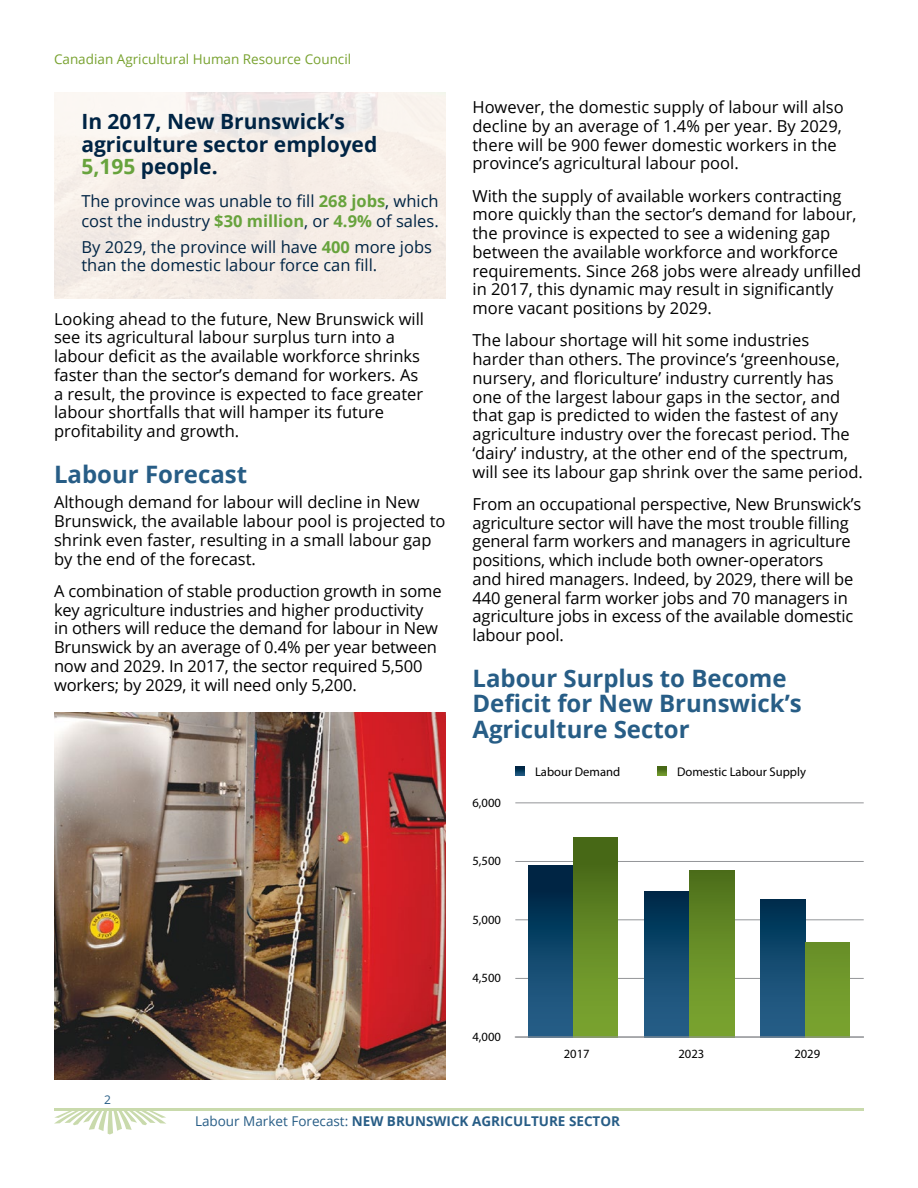
<style>
.page{position:relative;width:918px;height:1188px;background:#fff}
.page>*{position:absolute;margin:0;border:0;box-sizing:border-box;transform-origin:0 0}
.t1{font:700 24px/25.5px "Open Sans";color:#275d86}
.t2{font:700 21px/22.5px "Open Sans";color:#002444}
.t3{font:16.5px/18.8px "Open Sans";color:#000}
.t4{font:16.5px/19.5px "Open Sans";color:#002444}
.t5{font:700 13.5px "Open Sans";color:#275d86}
.t6{font:13.5px "Open Sans";color:#78a22f}
.t7{font:12.6px "Myriad Pro";color:#000}
.t8{font:12px "Open Sans";color:#275d86}
.s1{color:#68a33d}
.s2{font-weight:700;color:#68a33d}
.s3{font-weight:400}
</style>
<div class="page">
<svg style="left:54px;top:1111px;width:112px;height:24px"></svg>
<hr style="left:54px;top:1108px;width:810px;height:3px;background:#c9daac">
<img style="left:54px;top:713px;width:392px;height:367px">
<hr style="left:515px;top:803px;width:349px;height:1px;background:#939598">
<hr style="left:515px;top:861px;width:349px;height:1px;background:#939598">
<hr style="left:515px;top:920px;width:349px;height:1px;background:#939598">
<hr style="left:515px;top:978px;width:349px;height:1px;background:#939598">
<div style="left:529px;top:866px;width:44px;height:171px;background:linear-gradient(to bottom,#00213f,#28658f)"></div>
<div style="left:573px;top:838px;width:45px;height:199px;background:linear-gradient(to bottom,#446416,#7faa33)"></div>
<div style="left:645px;top:891px;width:45px;height:146px;background:linear-gradient(to bottom,#002d4c,#2a638e)"></div>
<div style="left:690px;top:871px;width:44px;height:166px;background:linear-gradient(to bottom,#50721c,#7ea932)"></div>
<div style="left:761px;top:899px;width:44px;height:138px;background:linear-gradient(to bottom,#003151,#2a638d)"></div>
<div style="left:805px;top:942px;width:45px;height:95px;background:linear-gradient(to right,#719a2c,#719a2c)"></div>
<hr style="left:515px;top:1036px;width:349px;height:2px;background:#939598">
<svg style="left:515px;top:767px;width:10px;height:9px"></svg>
<svg style="left:658px;top:767px;width:9px;height:9px"></svg>
<p class="t6" style="left:54px;top:50px;width:299px">Canadian Agricultural Human Resource Council</p>
<p class="t2" style="left:81px;top:110px;width:297px">In 2017, New Brunswick’s agriculture sector employed<br><span class="s1">5,195</span> people.</p>
<p class="t4" style="left:81px;top:191px;width:359px">The province was unable to fill <span class="s2">268 jobs</span>, which cost the industry <span class="s2">$30 million</span>, or <span class="s2">4.9%</span> of sales.</p>
<p class="t4" style="left:81px;top:238px;width:352px;line-height:18px">By 2029, the province will have <span class="s2">400</span> more jobs than the domestic labour force can fill.</p>
<p class="t3" style="left:54px;top:309px;width:372px">Looking ahead to the future, New Brunswick will see its agricultural labour surplus turn into a labour deficit as the available workforce shrinks faster than the sector’s demand for workers. As a result, the province is expected to face greater labour shortfalls that will hamper its future profitability and growth.</p>
<h1 class="t1" style="left:54px;top:461px;width:195px">Labour Forecast</h1>
<p class="t3" style="left:54px;top:493px;width:393px">Although demand for labour will decline in New Brunswick, the available labour pool is projected to shrink even faster, resulting in a small labour gap by the end of the forecast.</p>
<p class="t3" style="left:54px;top:581px;width:389px">A combination of stable production growth in some key agriculture industries and higher productivity in others will reduce the demand for labour in New Brunswick by an average of 0.4% per year between now and 2029. In 2017, the sector required 5,500 workers; by 2029, it will need only 5,200.</p>
<p class="t8" style="left:104px;top:1091px;width:8px">2</p>
<p class="t3" style="left:473px;top:97px;width:373px">However, the domestic supply of labour will also decline by an average of 1.4% per year. By 2029, there will be 900 fewer domestic workers in the province’s agricultural labour pool.</p>
<p class="t3" style="left:473px;top:186px;width:390px">With the supply of available workers contracting more quickly than the sector’s demand for labour, the province is expected to see a widening gap between the available workforce and workforce requirements. Since 268 jobs were already unfilled in 2017, this dynamic may result in significantly more vacant positions by 2029.</p>
<p class="t3" style="left:473px;top:331px;width:392px">The labour shortage will hit some industries harder than others. The province’s ‘greenhouse, nursery, and floriculture’ industry currently has one of the largest labour gaps in the sector, and that gap is predicted to widen the fastest of any agriculture industry over the forecast period. The ‘dairy’ industry, at the other end of the spectrum, will see its labour gap shrink over the same period.</p>
<p class="t3" style="left:473px;top:494px;width:390px">From an occupational perspective, New Brunswick’s agriculture sector will have the most trouble filling general farm workers and managers in agriculture positions, which include both owner-operators<br>and hired managers. Indeed, by 2029, there will be 440 general farm worker jobs and 70 managers in agriculture jobs in excess of the available domestic labour pool.</p>
<h1 class="t1" style="left:472px;top:665px;width:331px">Labour Surplus to Become<br>Deficit for New Brunswick’s<br>Agriculture Sector</h1>
<p class="t7" style="left:472px;top:795px;width:30px">6,000</p>
<p class="t7" style="left:472px;top:853px;width:30px">5,500</p>
<p class="t7" style="left:472px;top:912px;width:30px">5,000</p>
<p class="t7" style="left:472px;top:970px;width:30px">4,500</p>
<p class="t7" style="left:472px;top:1029px;width:30px">4,000</p>
<p class="t7" style="left:535px;top:764px;width:87px">Labour Demand</p>
<p class="t7" style="left:677px;top:764px;width:130px">Domestic Labour Supply</p>
<p class="t7" style="left:564px;top:1046px;width:27px">2017</p>
<p class="t7" style="left:679px;top:1046px;width:27px">2023</p>
<p class="t7" style="left:794px;top:1046px;width:27px">2029</p>
<p class="t5" style="left:195px;top:1112px;width:427px"><span class="s3">Labour Market Forecast:</span> NEW BRUNSWICK AGRICULTURE SECTOR</p>
</div>
